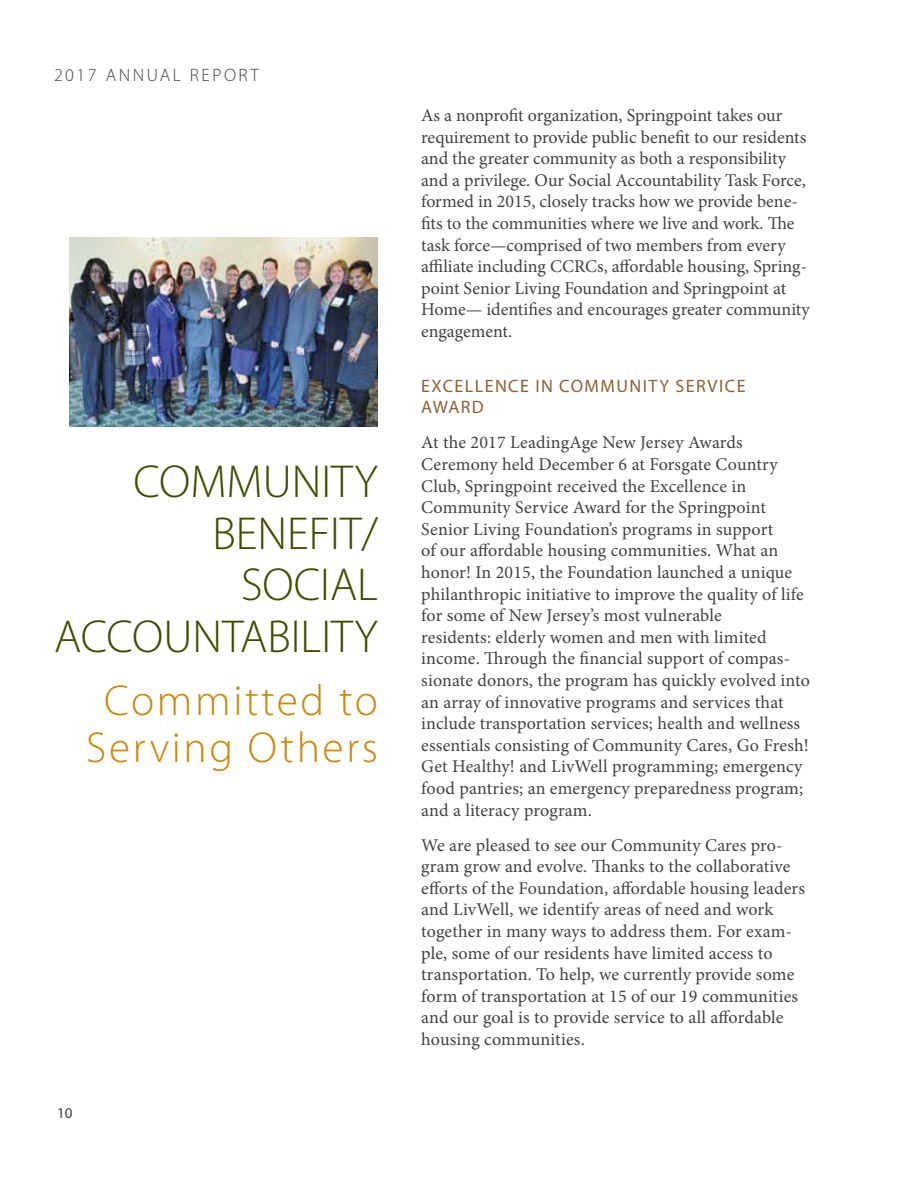
<style>
.page{position:relative;width:918px;height:1188px;background:#fff}
.page>*{position:absolute;margin:0;border:0;box-sizing:border-box;transform-origin:0 0}
.t1{font:300 46.5px/51.6px "Myriad Pro";color:#3c4e00;text-align:right}
.t2{font:300 43.5px/46.5px "Myriad Pro";letter-spacing:.06em;color:#c88a12;text-align:center}
.t3{font:18px/21.6px "Minion Pro";letter-spacing:.005em;color:#414042}
.t4{font:18px "Myriad Pro";letter-spacing:.095em;color:#8d6237}
.t5{font:300 18px "Myriad Pro";letter-spacing:.14em;color:#414042}
.t6{font:15px "Myriad Pro";color:#414042}
</style>
<div class="page">
<img style="left:70px;top:238px;width:308px;height:188px">
<p class="t5" style="left:54px;top:65px;width:206px">2017 ANNUAL REPORT</p>
<h1 class="t1" style="left:54px;top:457px;width:325px">COMMUNITY<br>BENEFIT/<br>SOCIAL<br>ACCOUNTABILITY</h1>
<h2 class="t2" style="left:86px;top:678px;width:293px">Committed to<br>Serving Others</h2>
<p class="t6" style="left:57px;top:1104px;width:17px">10</p>
<p class="t3" style="left:421px;top:105px;width:390px">As a nonprofit organization, Springpoint takes our requirement to provide public benefit to our residents and the greater community as both a responsibility and a privilege. Our Social Accountability Task Force, formed in 2015, closely tracks how we provide bene&shy;fits to the communities where we live and work. The task force—comprised of two members from every affiliate including CCRCs, affordable housing, Spring&shy;point Senior Living Foundation and Springpoint at Home— identifies and encourages greater community engagement.</p>
<p class="t4" style="left:421px;top:375px;width:12px">EXCELLENCE</p>
<p class="t4" style="left:535px;top:375px;width:38px">IN COMMUNI</p>
<p class="t4" style="left:649px;top:375px;width:80px">TY SERVICE</p>
<p class="t4" style="left:421px;top:396px;width:40px">AWARD</p>
<p class="t3" style="left:421px;top:432px;width:390px">At the 2017 LeadingAge New Jersey Awards Ceremony held December 6 at Forsgate Country Club, Springpoint received the Excellence in Community Service Award for the Springpoint Senior Living Foundation’s programs in support<br>of our affordable housing communities. What an honor! In 2015, the Foundation launched a unique philanthropic initiative to improve the quality of life for some of New Jersey’s most vulnerable<br>residents: elderly women and men with limited income. Through the financial support of compas&shy;sionate donors, the program has quickly evolved into an array of innovative programs and services that include transportation services; health and wellness essentials consisting of Community Cares, Go Fresh!<br>Get Healthy! and LivWell programming; emergency food pantries; an emergency preparedness program; and a literacy program.</p>
<p class="t3" style="left:421px;top:834px;width:385px">We are pleased to see our Community Cares pro&shy;gram grow and evolve. Thanks to the collaborative efforts of the Foundation, affordable housing leaders and LivWell, we identify areas of need and work together in many ways to address them. For exam&shy;ple, some of our residents have limited access to transportation. To help, we currently provide some form of transportation at 15 of our 19 communities and our goal is to provide service to all affordable housing communities.</p>
</div>
